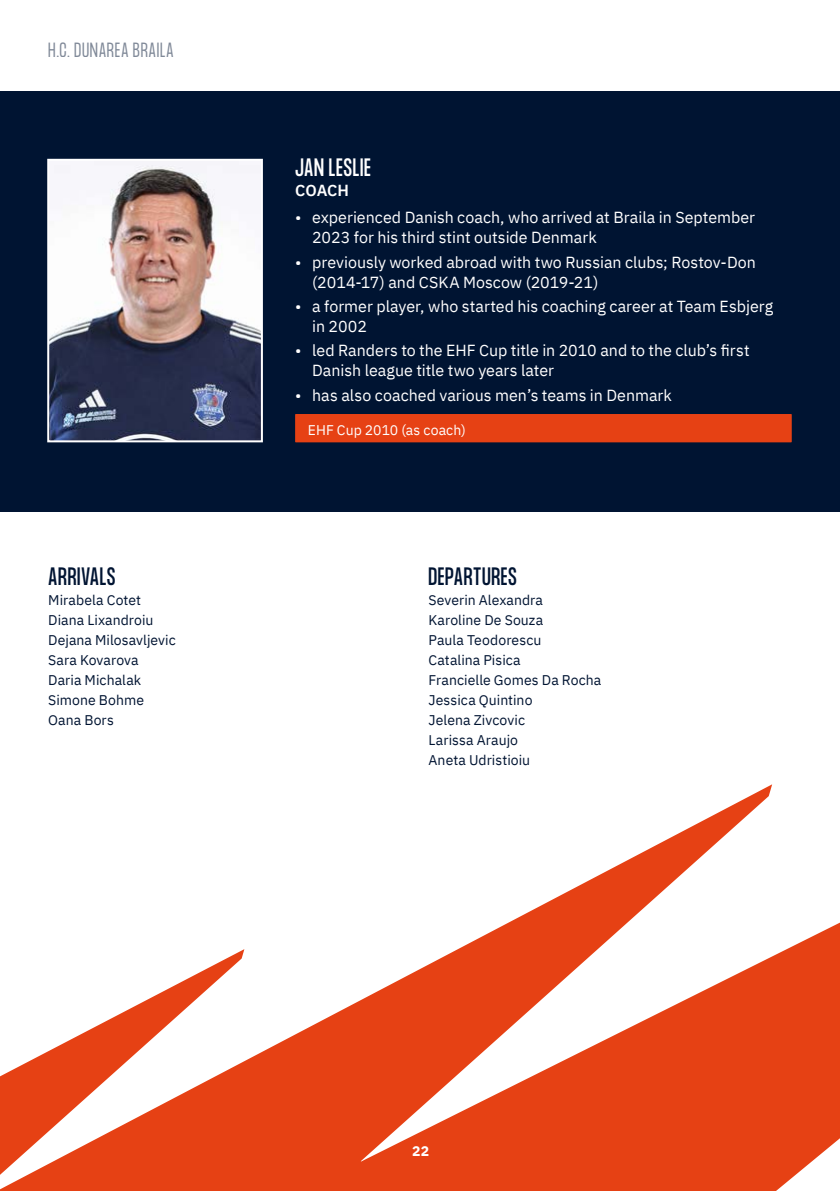
<style>
.page{position:relative;width:840px;height:1191px;background:#fff}
.page>*{position:absolute;margin:0;border:0;box-sizing:border-box;transform-origin:0 0}
.t1{font:22px "Formula Condensed";letter-spacing:.03em;color:#001432}
.t2{font:22px "Formula Condensed";letter-spacing:.03em;color:#fff}
.t3{font:300 18px "Formula Condensed";letter-spacing:.035em;color:#001432}
.t4{font:16px/20px "IBM Plex Sans";color:#fff}
.t5{font:600 16px "IBM Plex Sans";letter-spacing:-.005em;color:#fff}
.t6{font:14px/20px "IBM Plex Sans";letter-spacing:.005em;color:#001432}
.t7{font:14px "IBM Plex Sans";letter-spacing:.005em;color:#fff}
.t8{font:700 14px "IBM Plex Sans";color:#fff}
</style>
<div class="page">
<svg style="left:0;top:784px;width:839px;height:407px"></svg>
<div style="left:0;top:91px;width:839px;height:420px;background:#001432"></div>
<img style="left:50px;top:162px;width:210px;height:277px">
<div style="left:47px;top:159px;width:216px;height:283px;border:2px solid #fff"></div>
<div style="left:295px;top:414px;width:496px;height:28px;background:#e64114"></div>
<p class="t3" style="left:48px;top:39px;width:127px">H.C. DUNAREA BRAILA</p>
<h1 class="t1" style="left:48px;top:563px;width:69px">ARRIVALS</h1>
<p class="t6" style="left:48px;top:588px;width:129px">Mirabela Cotet<br>Diana Lixandroiu<br>Dejana Milosavljevic<br>Sara Kovarova<br>Daria Michalak<br>Simone Bohme<br>Oana Bors</p>
<h1 class="t2" style="left:295px;top:155px;width:77px">JAN LESLIE</h1>
<p class="t5" style="left:295px;top:178px;width:55px">COACH</p>
<p class="t4" style="left:312px;top:206px;width:444px;text-indent:-17px">• experienced Danish coach, who arrived at Braila in September<br>2023 for his third stint outside Denmark</p>
<p class="t4" style="left:312px;top:251px;width:445px;text-indent:-17px">• previously worked abroad with two Russian clubs; Rostov-Don (2014-17) and CSKA Moscow (2019-21)</p>
<p class="t4" style="left:312px;top:295px;width:462px;text-indent:-17px">• a former player, who started his coaching career at Team Esbjerg in 2002</p>
<p class="t4" style="left:312px;top:339px;width:439px;text-indent:-17px">• led Randers to the EHF Cup title in 2010 and to the club’s first<br>Danish league title two years later</p>
<p class="t4" style="left:295px;top:383px;width:378px">• has also coached various men’s teams in Denmark</p>
<p class="t7" style="left:308px;top:419px;width:159px">EHF Cup 2010 (as coach)</p>
<h1 class="t1" style="left:428px;top:563px;width:90px">DEPARTURES</h1>
<p class="t6" style="left:428px;top:588px;width:174px">Severin Alexandra<br>Karoline De Souza<br>Paula Teodorescu<br>Catalina Pisica<br>Francielle Gomes Da Rocha<br>Jessica Quintino<br>Jelena Zivcovic<br>Larissa Araujo<br>Aneta Udristioiu</p>
<p class="t8" style="left:412px;top:1139px;width:18px">22</p>
</div>
